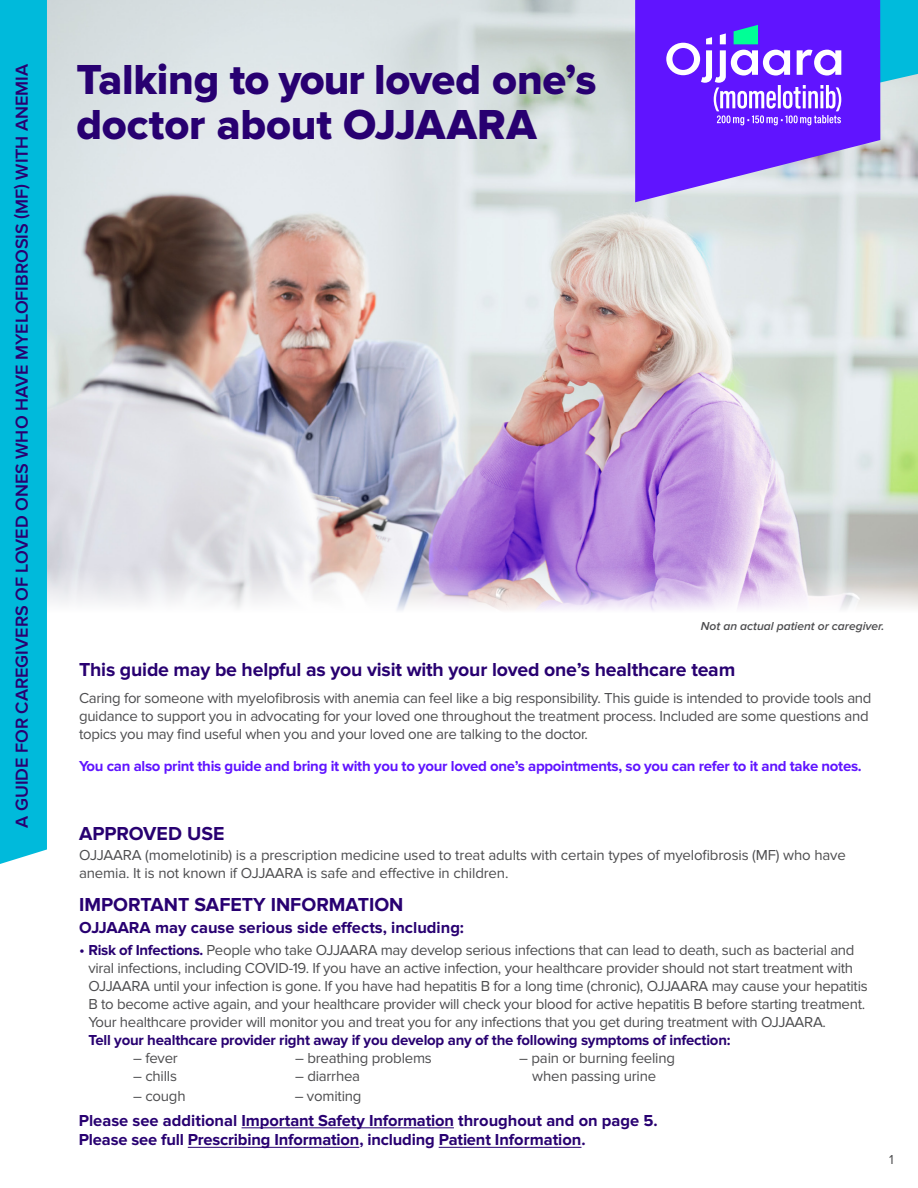
<style>
.page{position:relative;width:918px;height:1188px;background:#fff}
.page>*{position:absolute;margin:0;border:0;box-sizing:border-box;transform-origin:0 0}
.t1{font:43.5px/45px "Proxima Nova Extrabld";letter-spacing:-.005em;color:#280071}
.t2{font:700 19.5px "Proxima Nova";letter-spacing:-.01em;color:#280071}
.t3{font:600 18px "Proxima Nova";color:#290070}
.t4{font:700 16.5px/19.5px "Proxima Nova";color:#280071}
.t5{font:15px/18px "Proxima Nova";letter-spacing:-.02em;color:#4d4d4f}
.t6{font:700 15px "Proxima Nova";letter-spacing:-.02em;color:#6014ff}
.t7{font:700 15px "Proxima Nova";letter-spacing:-.015em;color:#280071}
.t8{font:13.5px "Proxima Nova";color:#4d4d4f}
.t9{font:italic 600 12px "Proxima Nova";color:#4d4d4f}
.s1{font-size:16.2px;color:#280071}
.s2{font-weight:700;color:#280071}
</style>
<div class="page">
<img style="left:47px;top:0;width:871px;height:556px">
<hr style="left:242px;top:1127px;width:212px;height:1px;background:#280071">
<hr style="left:188px;top:1147px;width:171px;height:1px;background:#280071">
<hr style="left:439px;top:1147px;width:142px;height:1px;background:#280071">
<svg style="left:47px;top:556px;width:871px;height:55px"></svg>
<svg style="left:635px;top:0;width:245px;height:202px;background:#8656f4"></svg>
<div style="left:0;top:0;width:47px;height:864px;background:#00badb"></div>
<svg style="left:666px;top:0;width:252px;height:125px;background:#7250f8"></svg>
<p class="t3" style="left:12px;top:828px;width:766px;rotate:-90deg">A GUIDE FOR CAREGIVERS OF LOVED ONES WHO HAVE MYELOFIBROSIS (MF) WITH ANEMIA</p>
<h1 class="t1" style="left:76px;top:58px;width:521px">Talking to your loved one’s doctor about OJJAARA</h1>
<p class="t9" style="left:701px;top:620px;width:185px">Not an actual patient or caregiver.</p>
<h2 class="t2" style="left:79px;top:659px;width:658px">This guide may be helpful as you visit with your loved one’s healthcare team</h2>
<p class="t5" style="left:79px;top:690px;width:794px">Caring for someone with myelofibrosis with anemia can feel like a big responsibility. This guide is intended to provide tools and guidance to support you in advocating for your loved one throughout the treatment process. Included are some questions and topics you may find useful when you and your loved one are talking to the doctor.</p>
<p class="t6" style="left:79px;top:757px;width:784px">You can also print this guide and bring it with you to your loved one’s appointments, so you can refer to it and take notes.</p>
<h2 class="t2" style="left:79px;top:822px;width:147px">APPROVED USE</h2>
<p class="t5" style="left:79px;top:846px;width:768px">OJJAARA (momelotinib) is a prescription medicine used to treat adults with certain types of myelofibrosis (MF) who have anemia. It is not known if OJJAARA is safe and effective in children.</p>
<h2 class="t2" style="left:79px;top:894px;width:326px">IMPORTANT SAFETY INFORMATION</h2>
<p class="t4" style="left:79px;top:918px;width:387px">OJJAARA may cause serious side effects, including:</p>
<p class="t5" style="left:88px;top:942px;width:781px;text-indent:-9px"><span class="s1">•</span> <span class="s2">Risk of Infections.</span> People who take OJJAARA may develop serious infections that can lead to death, such as bacterial and viral infections, including COVID-19. If you have an active infection, your healthcare provider should not start treatment with OJJAARA until your infection is gone. If you have had hepatitis B for a long time (chronic), OJJAARA may cause your hepatitis B to become active again, and your healthcare provider will check your blood for active hepatitis B before starting treatment.<br>Your healthcare provider will monitor you and treat you for any infections that you get during treatment with OJJAARA.</p>
<p class="t7" style="left:88px;top:1032px;width:644px">Tell your healthcare provider right away if you develop any of the following symptoms of infection:</p>
<p class="t5" style="left:133px;top:1050px;width:46px">– fever</p>
<p class="t5" style="left:295px;top:1050px;width:138px">– breathing problems</p>
<p class="t5" style="left:519px;top:1050px;width:157px">– pain or burning feeling</p>
<p class="t5" style="left:133px;top:1068px;width:45px">– chills</p>
<p class="t5" style="left:295px;top:1068px;width:67px">– diarrhea</p>
<p class="t5" style="left:532px;top:1068px;width:125px">when passing urine</p>
<p class="t5" style="left:133px;top:1087px;width:54px">– cough</p>
<p class="t5" style="left:295px;top:1087px;width:68px">– vomiting</p>
<p class="t4" style="left:79px;top:1111px;width:580px">Please see additional Important Safety Information throughout and on page 5.<br>Please see full Prescribing Information, including Patient Information.</p>
<p class="t8" style="left:889px;top:1152px;width:6px">1</p>
</div>
